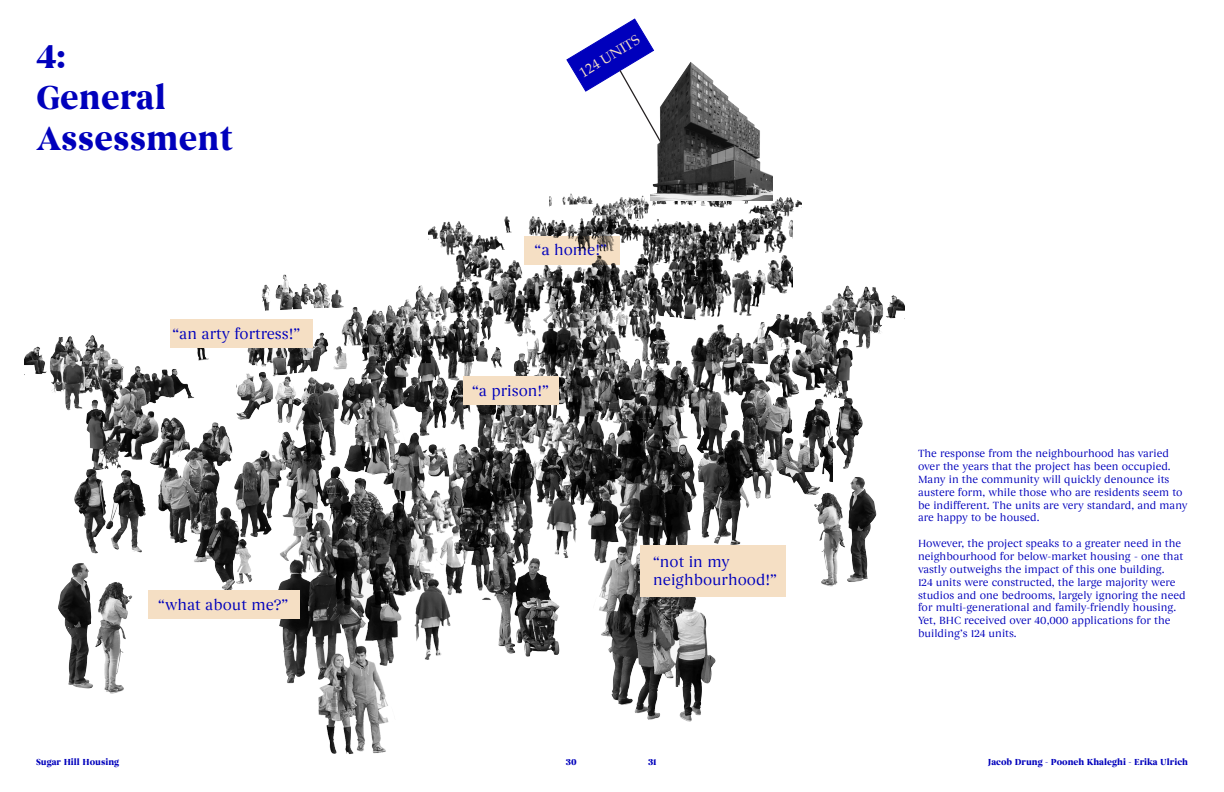
<style>
.page{position:relative;width:1224px;height:792px;background:#fff}
.page>*{position:absolute;margin:0;border:0;box-sizing:border-box;transform-origin:0 0}
.t1{font:700 34px "Begum W03";color:#0000bc}
.t2{font:15.3px "Begum";color:#0000bc}
.t3{font:14px "Palatino";color:#f5dfc4}
.t4{font:10.7px/12.8px "Begum";color:#0000bc}
.t5{font:700 9px "Begum W03";color:#0000bc}
</style>
<div class="page">
<img style="left:24px;top:319px;width:688px;height:435px">
<img style="left:236px;top:274px;width:668px;height:403px">
<img style="left:428px;top:216px;width:364px;height:215px">
<div style="left:170px;top:320px;width:142px;height:28px;background:#f5dfc4"></div>
<div style="left:463px;top:376px;width:96px;height:29px;background:#f5dfc4"></div>
<div style="left:524px;top:236px;width:95px;height:29px;background:#f5dfc4"></div>
<div style="left:148px;top:590px;width:152px;height:29px;background:#f5dfc4"></div>
<img style="left:549px;top:193px;width:253px;height:122px">
<svg style="left:566px;top:18px;width:88px;height:107px"></svg>
<img style="left:650px;top:55px;width:123px;height:145px">
<div style="left:640px;top:545px;width:146px;height:51px;background:#f5dfc4"></div>
<p class="t1" style="left:36px;top:36px;width:31px">4:</p>
<p class="t1" style="left:36px;top:77px;width:132px">General</p>
<p class="t1" style="left:36px;top:118px;width:199px">Assessment</p>
<p class="t2" style="left:173px;top:325px;width:129px">“an arty fortress!”</p>
<p class="t2" style="left:158px;top:595px;width:132px">“what about me?”</p>
<p class="t3" style="left:575px;top:63px;width:69px;rotate:-31deg">124 UNITS</p>
<p class="t2" style="left:535px;top:241px;width:74px">“a home!”</p>
<p class="t2" style="left:472px;top:381px;width:79px">“a prison!”</p>
<p class="t2" style="left:653px;top:552px;width:78px">“not in my</p>
<p class="t2" style="left:653px;top:571px;width:125px">neighbourhood!”</p>
<p class="t4" style="left:918px;top:447px;width:271px">The response from the neighbourhood has varied over the years that the project has been occupied.<br>Many in the community will quickly denounce its austere form, while those who are residents seem to be indifferent. The units are very standard, and many are happy to be housed.</p>
<p class="t4" style="left:918px;top:537px;width:269px">However, the project speaks to a greater need in the neighbourhood for below-market housing - one that vastly outweighs the impact of this one building.<br>124 units were constructed, the large majority were studios and one bedrooms, largely ignoring the need for multi-generational and family-friendly housing.<br>Yet, BHC received over 40,000 applications for the building’s 124 units.</p>
<p class="t5" style="left:36px;top:756px;width:85px">Sugar Hill Housing</p>
<p class="t5" style="left:566px;top:756px;width:12px">30</p>
<p class="t5" style="left:648px;top:756px;width:10px">31</p>
<p class="t5" style="left:988px;top:756px;width:202px">Jacob Drung - Pooneh Khaleghi - Erika Ulrich</p>
</div>
